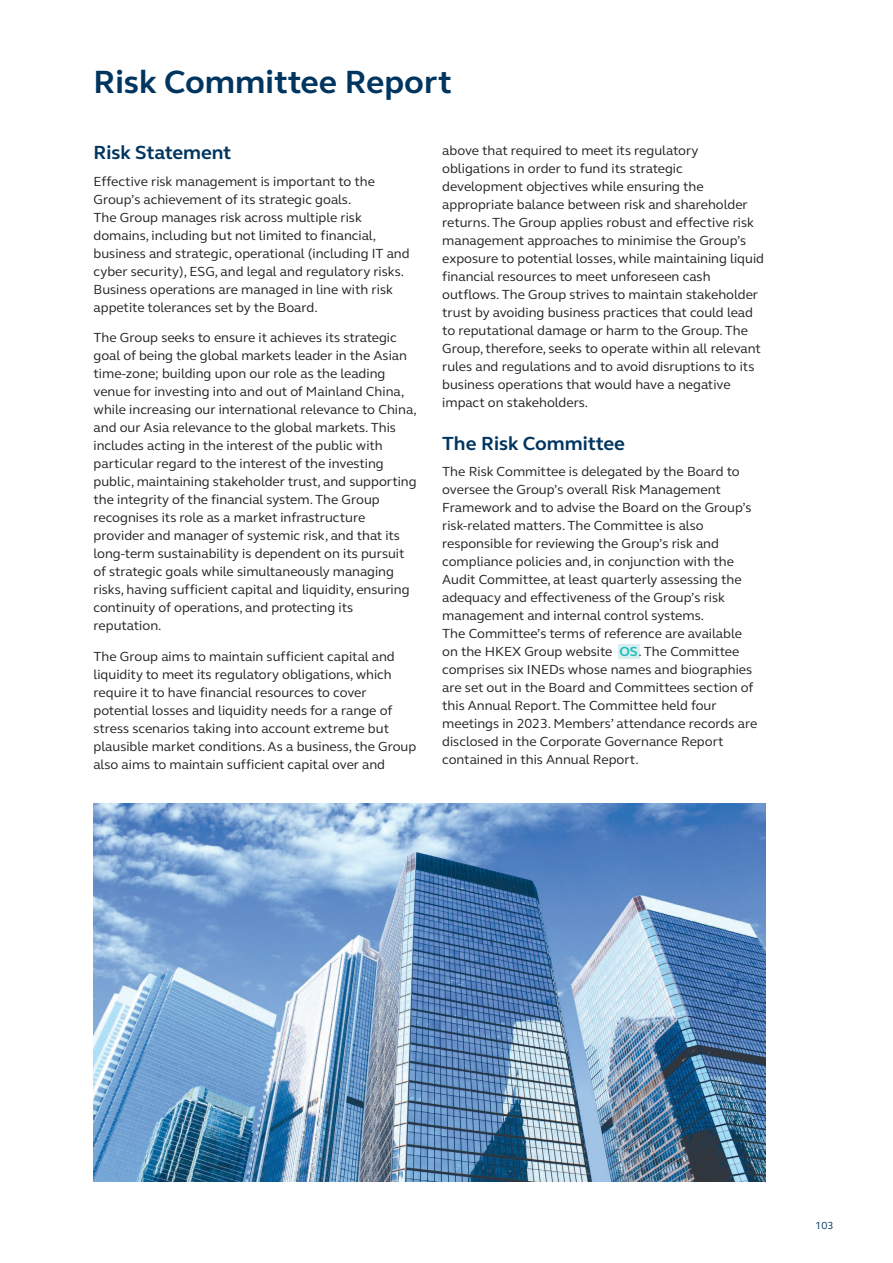
<style>
.page{position:relative;width:893px;height:1263px;background:#fff}
.page>*{position:absolute;margin:0;border:0;box-sizing:border-box;transform-origin:0 0}
.t1{font:700 33px "FS Elliot Pro";color:#003560}
.t2{font:700 19.5px "FS Elliot Pro";color:#003560}
.t3{font:13.5px/18px "FS Elliot Pro";color:#231f20}
.t4{font:10.5px "FS Elliot Pro";color:#003560}
.s1{font-weight:700;color:#21bdbd}
</style>
<div class="page">
<div style="left:618px;top:644px;width:21px;height:15px;background:#d8eeef"></div>
<img style="left:94px;top:803px;width:671px;height:378px">
<h1 class="t1" style="left:94px;top:60px;width:360px">Risk Committee Report</h1>
<h2 class="t2" style="left:94px;top:140px;width:139px">Risk Statement</h2>
<p class="t3" style="left:94px;top:172px;width:318px">Effective risk management is important to the Group’s achievement of its strategic goals.<br>The Group manages risk across multiple risk domains, including but not limited to financial, business and strategic, operational (including IT and cyber security), ESG, and legal and regulatory risks.<br>Business operations are managed in line with risk appetite tolerances set by the Board.</p>
<p class="t3" style="left:94px;top:329px;width:325px">The Group seeks to ensure it achieves its strategic goal of being the global markets leader in the Asian time-zone; building upon our role as the leading venue for investing into and out of Mainland China, while increasing our international relevance to China, and our Asia relevance to the global markets. This includes acting in the interest of the public with particular regard to the interest of the investing public, maintaining stakeholder trust, and supporting the integrity of the financial system. The Group recognises its role as a market infrastructure provider and manager of systemic risk, and that its long-term sustainability is dependent on its pursuit of strategic goals while simultaneously managing risks, having sufficient capital and liquidity, ensuring continuity of operations, and protecting its reputation.</p>
<p class="t3" style="left:94px;top:647px;width:324px">The Group aims to maintain sufficient capital and liquidity to meet its regulatory obligations, which require it to have financial resources to cover potential losses and liquidity needs for a range of stress scenarios taking into account extreme but plausible market conditions. As a business, the Group also aims to maintain sufficient capital over and</p>
<p class="t3" style="left:442px;top:141px;width:323px">above that required to meet its regulatory obligations in order to fund its strategic development objectives while ensuring the appropriate balance between risk and shareholder returns. The Group applies robust and effective risk management approaches to minimise the Group’s exposure to potential losses, while maintaining liquid financial resources to meet unforeseen cash outflows. The Group strives to maintain stakeholder trust by avoiding business practices that could lead to reputational damage or harm to the Group. The Group, therefore, seeks to operate within all relevant rules and regulations and to avoid disruptions to its business operations that would have a negative impact on stakeholders.</p>
<h2 class="t2" style="left:442px;top:430px;width:184px">The Risk Committee</h2>
<p class="t3" style="left:442px;top:462px;width:316px">The Risk Committee is delegated by the Board to oversee the Group’s overall Risk Management Framework and to advise the Board on the Group’s risk-related matters. The Committee is also responsible for reviewing the Group’s risk and compliance policies and, in conjunction with the Audit Committee, at least quarterly assessing the adequacy and effectiveness of the Group’s risk management and internal control systems.<br>The Committee’s terms of reference are available on the HKEX Group website <span class="s1">OS</span>. The Committee comprises six INEDs whose names and biographies are set out in the Board and Committees section of this Annual Report. The Committee held four meetings in 2023. Members’ attendance records are disclosed in the Corporate Governance Report contained in this Annual Report.</p>
<p class="t4" style="left:815px;top:1218px;width:20px">103</p>
</div>
